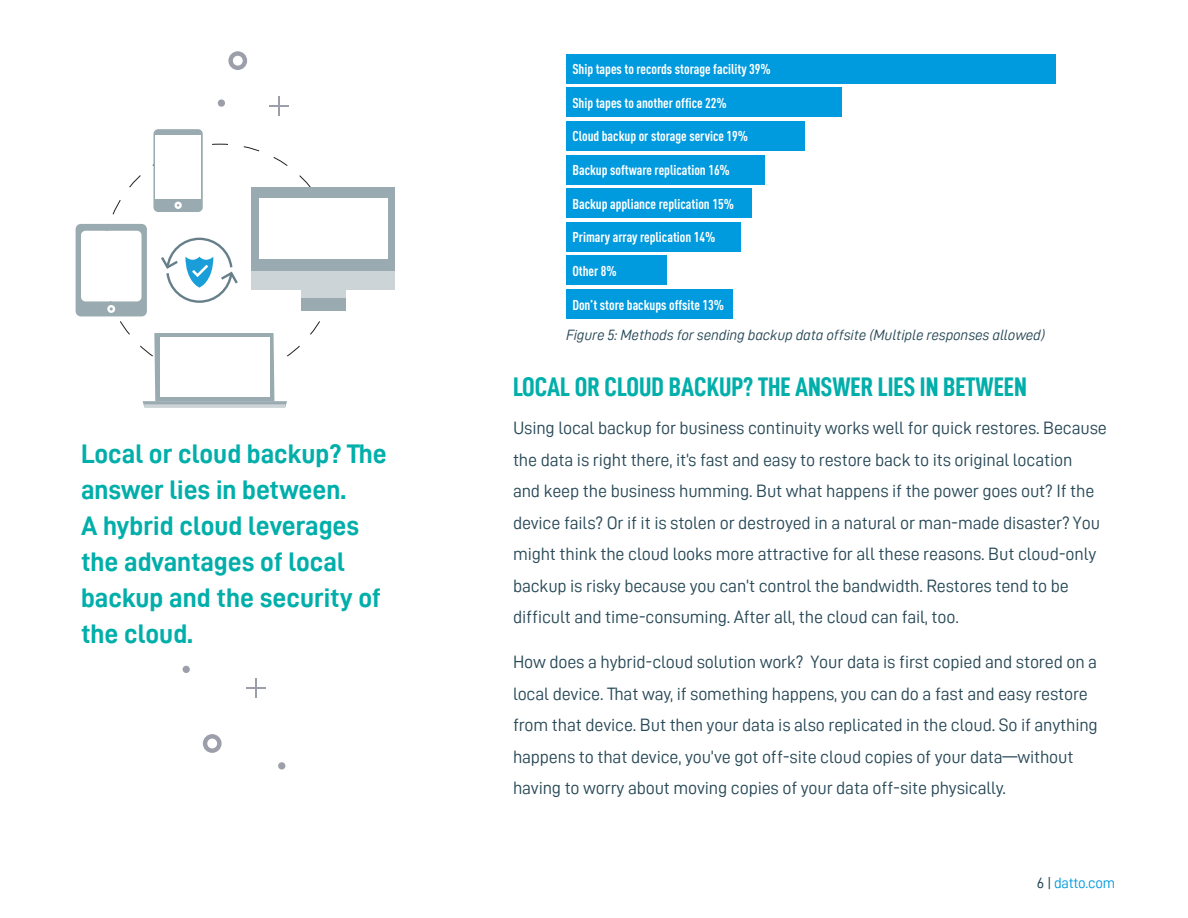
<style>
.page{position:relative;width:1188px;height:918px;background:#fff}
.page>*{position:absolute;margin:0;border:0;box-sizing:border-box;transform-origin:0 0}
.t1{font:700 27px/36px "Datto DIN";color:#00aeaa}
.t2{font:700 27px "Datto DIN Condensed";color:#00aeaa}
.t3{font:18px/31.5px "Datto DIN";letter-spacing:-.01em;color:#284957}
.t4{font:italic 15px "Datto DIN";letter-spacing:-.01em;color:#284957}
.t5{font:15px "Datto DIN";letter-spacing:-.02em;color:#009bde}
.t6{font:700 condensed 14.1px "DINOT";color:#fff}
.s1{color:#1b3f4e}
</style>
<div class="page">
<div style="left:566px;top:54px;width:489px;height:29px;background:#009ade"></div>
<div style="left:566px;top:88px;width:275px;height:29px;background:#009ade"></div>
<div style="left:566px;top:121px;width:239px;height:30px;background:#009ade"></div>
<div style="left:566px;top:155px;width:199px;height:29px;background:#009ade"></div>
<div style="left:566px;top:189px;width:186px;height:29px;background:#009ade"></div>
<div style="left:566px;top:222px;width:174px;height:30px;background:#009ade"></div>
<div style="left:566px;top:256px;width:100px;height:29px;background:#009ade"></div>
<div style="left:566px;top:290px;width:166px;height:29px;background:#009ade"></div>
<svg style="left:203px;top:734px;width:19px;height:19px"></svg>
<svg style="left:228px;top:51px;width:19px;height:19px"></svg>
<div style="left:183px;top:666px;width:7px;height:7px;background:#9c9fa9;border-radius:50%"></div>
<svg style="left:278px;top:96px;width:1px;height:20px"></svg>
<svg style="left:247px;top:678px;width:19px;height:20px"></svg>
<hr style="left:269px;top:105px;width:20px;height:2px;background:#9c9fa9">
<div style="left:278px;top:762px;width:7px;height:8px;background:#9c9fa9;border-radius:50%"></div>
<div style="left:218px;top:99px;width:7px;height:8px;background:#9c9fa9;border-radius:50%"></div>
<div style="left:301px;top:290px;width:45px;height:21px;background:#99aab0"></div>
<div style="left:252px;top:187px;width:143px;height:103px;background:#ccd4d8"></div>
<div style="left:252px;top:187px;width:143px;height:83px;background:#99aab0"></div>
<div style="left:301px;top:290px;width:45px;height:8px;background:#ccd4d8"></div>
<div style="left:259px;top:198px;width:129px;height:60px;background:#fff"></div>
<svg style="left:143px;top:333px;width:144px;height:73px"></svg>
<hr style="left:144px;top:404px;width:142px;height:3px;background:#cdd3d6">
<div style="left:160px;top:337px;width:110px;height:60px;background:#fff"></div>
<svg style="left:76px;top:224px;width:71px;height:92px"></svg>
<div style="left:107px;top:305px;width:8px;height:8px;border:2px solid #fff;border-radius:50%"></div>
<div style="left:153px;top:129px;width:50px;height:83px;background:#99aab0;border-radius:5px"></div>
<div style="left:155px;top:135px;width:46px;height:64px;background:#fff"></div>
<div style="left:174px;top:202px;width:8px;height:7px;border:2px solid #fff;border-radius:50%"></div>
<svg style="left:161px;top:237px;width:77px;height:66px"></svg>
<h1 class="t1" style="left:81px;top:435px;width:307px">Local or cloud backup? The answer lies in between.<br>A hybrid cloud leverages the advantages of local backup and the security of the cloud.</h1>
<p class="t6" style="left:572px;top:61px;width:200px">Ship tapes to records storage facility 39%</p>
<p class="t6" style="left:572px;top:94px;width:156px">Ship tapes to another office 22%</p>
<p class="t6" style="left:572px;top:128px;width:177px">Cloud backup or storage service 19%</p>
<p class="t6" style="left:572px;top:161px;width:159px">Backup software replication 16%</p>
<p class="t6" style="left:572px;top:195px;width:163px">Backup appliance replication 15%</p>
<p class="t6" style="left:572px;top:229px;width:145px">Primary array replication 14%</p>
<p class="t6" style="left:572px;top:262px;width:46px">Other 8%</p>
<p class="t6" style="left:572px;top:296px;width:153px">Don’t store backups offsite 13%</p>
<p class="t4" style="left:566px;top:327px;width:481px">Figure 5: Methods for sending backup data offsite (Multiple responses allowed)</p>
<h1 class="t2" style="left:513px;top:372px;width:515px">LOCAL OR CLOUD BACKUP? THE ANSWER LIES IN BETWEEN</h1>
<p class="t3" style="left:513px;top:412px;width:595px">Using local backup for business continuity works well for quick restores. Because the data is right there, it’s fast and easy to restore back to its original location<br>and keep the business humming. But what happens if the power goes out? If the device fails? Or if it is stolen or destroyed in a natural or man-made disaster? You might think the cloud looks more attractive for all these reasons. But cloud-only backup is risky because you can’t control the bandwidth. Restores tend to be difficult and time-consuming. After all, the cloud can fail, too.</p>
<p class="t3" style="left:513px;top:646px;width:586px">How does a hybrid-cloud solution work? Your data is first copied and stored on a local device. That way, if something happens, you can do a fast and easy restore from that device. But then your data is also replicated in the cloud. So if anything happens to that device, you’ve got off-site cloud copies of your data—without having to worry about moving copies of your data off-site physically.</p>
<p class="t5" style="left:1037px;top:875px;width:80px"><span class="s1">6 |</span> datto.com</p>
</div>
